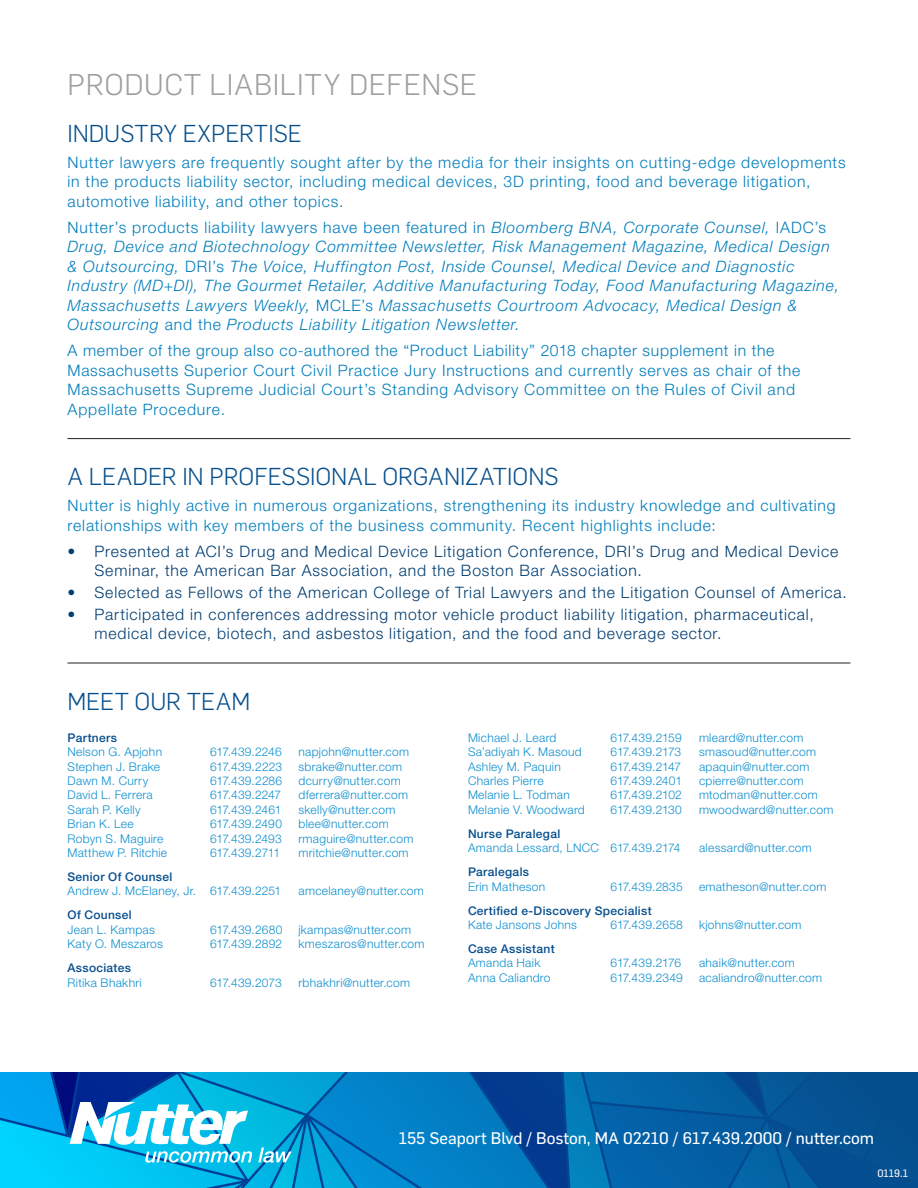
<style>
.page{position:relative;width:918px;height:1188px;background:#fff}
.page>*{position:absolute;margin:0;border:0;box-sizing:border-box;transform-origin:0 0}
.t1{font:300 29.4px "Flama";letter-spacing:.025em;color:#9d9fa2}
.Subheadline{font:300 24px "Flama";color:#064f8d}
.t2{font:16.5px "Flama Basic";color:#fff}
.Body_copy{font:300 15.75px/19.5px "Helvetica Neue LT Std";letter-spacing:.055em;color:#007dbb}
.Body_copy-2{font:italic 300 15.75px/19.5px "Helvetica Neue LT Std";letter-spacing:.055em;color:#007dbb}
.t3{font:300 15.75px/19.5px "Helvetica Neue LT Std";letter-spacing:.055em;color:#003d71}
.t4{font:300 12px "Helvetica Neue LT Std";letter-spacing:.025em;color:#0d8fd0}
.t5{font:500 12px "Helvetica Neue LT Std";letter-spacing:.03em;color:#064f8d}
.t6{font:300 12px "Helvetica Neue LT Std";letter-spacing:-.01em;color:#0d8fd0}
.t7{font:300 12px "Helvetica Neue LT Std";letter-spacing:-.015em;color:#0d8fd0}
.t8{font:10.5px "Flama Basic";color:#fff}
.s1{font-style:normal}
</style>
<div class="page">
<svg style="left:0;top:1072px;width:918px;height:116px;background:#0e7fbd"></svg>
<hr style="left:68px;top:663px;width:782px;height:1px;background:#231f20">
<hr style="left:68px;top:438px;width:782px;height:1px;background:#231f20">
<p class="t1" style="left:67px;top:65px;width:411px">PRODUCT LIABILITY DEFENSE</p>
<p class="Subheadline" style="left:68px;top:117px;width:236px">INDUSTRY EXPERTISE</p>
<p class="Body_copy" style="left:68px;top:152px;width:780px">Nutter lawyers are frequently sought after by the media for their insights on cutting-edge developments in the products liability sector, including medical devices, 3D printing, food and beverage litigation, automotive liability, and other topics.</p>
<p class="Body_copy-2" style="left:68px;top:217px;width:773px"><span class="s1">Nutter’s products liability lawyers have been featured in</span> Bloomberg BNA, Corporate Counsel, <span class="s1">IADC’s </span>Drug, Device and Biotechnology Committee Newsletter, Risk Management Magazine, Medical Design &amp; Outsourcing, <span class="s1">DRI’s</span> The Voice, Huffington Post, Inside Counsel, Medical Device and Diagnostic Industry (MD+DI), The Gourmet Retailer, Additive Manufacturing Today, Food Manufacturing Magazine, Massachusetts Lawyers Weekly, <span class="s1">MCLE’s</span> Massachusetts Courtroom Advocacy, Medical Design &amp; Outsourcing <span class="s1">and the</span> Products Liability Litigation Newsletter.</p>
<p class="Body_copy" style="left:68px;top:341px;width:734px">A member of the group also co-authored the “Product Liability” 2018 chapter supplement in the Massachusetts Superior Court Civil Practice Jury Instructions and currently serves as chair of the Massachusetts Supreme Judicial Court’s Standing Advisory Committee on the Rules of Civil and Appellate Procedure.</p>
<p class="Subheadline" style="left:68px;top:461px;width:493px">A LEADER IN PROFESSIONAL ORGANIZATIONS</p>
<p class="Body_copy" style="left:68px;top:496px;width:770px">Nutter is highly active in numerous organizations, strengthening its industry knowledge and cultivating relationships with key members of the business community. Recent highlights include:</p>
<p class="t3" style="left:94px;top:541px;width:745px;text-indent:-27px">• Presented at ACI’s Drug and Medical Device Litigation Conference, DRI’s Drug and Medical Device<br>Seminar, the American Bar Association, and the Boston Bar Association.</p>
<p class="t3" style="left:68px;top:582px;width:781px">• Selected as Fellows of the American College of Trial Lawyers and the Litigation Counsel of America.</p>
<p class="t3" style="left:94px;top:604px;width:721px;text-indent:-27px">• Participated in conferences addressing motor vehicle product liability litigation, pharmaceutical, medical device, biotech, and asbestos litigation, and the food and beverage sector.</p>
<p class="Subheadline" style="left:68px;top:685px;width:184px">MEET OUR TEAM</p>
<p class="t5" style="left:68px;top:730px;width:51px">Partners</p>
<p class="t4" style="left:68px;top:745px;width:96px">Nelson G. Apjohn</p>
<p class="t4" style="left:210px;top:745px;width:73px">617.439.2246</p>
<p class="t4" style="left:298px;top:745px;width:112px">napjohn@nutter.com</p>
<p class="t4" style="left:68px;top:759px;width:94px">Stephen J. Brake</p>
<p class="t4" style="left:210px;top:759px;width:74px">617.439.2223</p>
<p class="t4" style="left:298px;top:759px;width:105px">sbrake@nutter.com</p>
<p class="t4" style="left:68px;top:773px;width:82px">Dawn M. Curry</p>
<p class="t4" style="left:210px;top:773px;width:74px">617.439.2286</p>
<p class="t4" style="left:298px;top:773px;width:104px">dcurry@nutter.com</p>
<p class="t4" style="left:68px;top:788px;width:87px">David L. Ferrera</p>
<p class="t6" style="left:210px;top:788px;width:73px">617.439.2247</p>
<p class="t4" style="left:298px;top:788px;width:111px">dferrera@nutter.com</p>
<p class="t4" style="left:68px;top:802px;width:75px">Sarah P. Kelly</p>
<p class="t6" style="left:210px;top:802px;width:73px">617.439.2461</p>
<p class="t4" style="left:298px;top:802px;width:98px">skelly@nutter.com</p>
<p class="t4" style="left:68px;top:817px;width:68px">Brian K. Lee</p>
<p class="t4" style="left:210px;top:817px;width:74px">617.439.2490</p>
<p class="t4" style="left:298px;top:817px;width:92px">blee@nutter.com</p>
<p class="t4" style="left:68px;top:831px;width:97px">Robyn S. Maguire</p>
<p class="t4" style="left:210px;top:831px;width:73px">617.439.2493</p>
<p class="t4" style="left:298px;top:831px;width:116px">rmaguire@nutter.com</p>
<p class="t4" style="left:68px;top:845px;width:101px">Matthew P. Ritchie</p>
<p class="t6" style="left:210px;top:845px;width:72px">617.439.2711</p>
<p class="t4" style="left:298px;top:845px;width:112px">mritchie@nutter.com</p>
<p class="t5" style="left:68px;top:870px;width:106px">Senior Of Counsel</p>
<p class="t4" style="left:68px;top:884px;width:215px">Andrew J. McElaney, Jr. 617.439.2251</p>
<p class="t4" style="left:298px;top:884px;width:127px">amcelaney@nutter.com</p>
<p class="t5" style="left:68px;top:908px;width:66px">Of Counsel</p>
<p class="t4" style="left:68px;top:922px;width:89px">Jean L. Kampas</p>
<p class="t4" style="left:210px;top:922px;width:74px">617.439.2680</p>
<p class="t4" style="left:298px;top:922px;width:114px">jkampas@nutter.com</p>
<p class="t4" style="left:68px;top:937px;width:97px">Katy O. Meszaros</p>
<p class="t4" style="left:210px;top:937px;width:74px">617.439.2892</p>
<p class="t4" style="left:298px;top:937px;width:128px">kmeszaros@nutter.com</p>
<p class="t5" style="left:68px;top:961px;width:65px">Associates</p>
<p class="t4" style="left:68px;top:975px;width:76px">Ritika Bhakhri</p>
<p class="t6" style="left:210px;top:975px;width:73px">617.439.2073</p>
<p class="t4" style="left:299px;top:975px;width:113px">rbhakhri@nutter.com</p>
<p class="t4" style="left:468px;top:730px;width:90px">Michael J. Leard</p>
<p class="t6" style="left:610px;top:730px;width:73px">617.439.2159</p>
<p class="t4" style="left:699px;top:730px;width:106px">mleard@nutter.com</p>
<p class="t4" style="left:468px;top:745px;width:115px">Sa’adiyah K. Masoud</p>
<p class="t6" style="left:611px;top:745px;width:72px">617.439.2173</p>
<p class="t4" style="left:699px;top:745px;width:119px">smasoud@nutter.com</p>
<p class="t4" style="left:468px;top:759px;width:94px">Ashley M. Paquin</p>
<p class="t7" style="left:610px;top:759px;width:72px">617.439.2147</p>
<p class="t4" style="left:699px;top:759px;width:112px">apaquin@nutter.com</p>
<p class="t4" style="left:468px;top:773px;width:77px">Charles Pierre</p>
<p class="t6" style="left:610px;top:773px;width:73px">617.439.2401</p>
<p class="t4" style="left:699px;top:773px;width:106px">cpierre@nutter.com</p>
<p class="t4" style="left:468px;top:788px;width:103px">Melanie L. Todman</p>
<p class="t6" style="left:610px;top:788px;width:73px">617.439.2102</p>
<p class="t4" style="left:699px;top:788px;width:120px">mtodman@nutter.com</p>
<p class="t4" style="left:468px;top:802px;width:118px">Melanie V. Woodward</p>
<p class="t6" style="left:610px;top:802px;width:73px">617.439.2130</p>
<p class="t4" style="left:699px;top:802px;width:136px">mwoodward@nutter.com</p>
<p class="t5" style="left:468px;top:826px;width:94px">Nurse Paralegal</p>
<p class="t4" style="left:468px;top:841px;width:214px">Amanda Lessard, LNCC 617.439.2174</p>
<p class="t4" style="left:699px;top:841px;width:114px">alessard@nutter.com</p>
<p class="t5" style="left:468px;top:865px;width:63px">Paralegals</p>
<p class="t4" style="left:468px;top:879px;width:79px">Erin Matheson</p>
<p class="t4" style="left:610px;top:879px;width:74px">617.439.2835</p>
<p class="t4" style="left:699px;top:879px;width:129px">ematheson@nutter.com</p>
<p class="t5" style="left:468px;top:903px;width:185px">Certified e-Discovery Specialist</p>
<p class="t4" style="left:468px;top:917px;width:110px">Kate Jansons Johns</p>
<p class="t4" style="left:610px;top:917px;width:74px">617.439.2658</p>
<p class="t4" style="left:699px;top:917px;width:104px">kjohns@nutter.com</p>
<p class="t5" style="left:468px;top:942px;width:88px">Case Assistant</p>
<p class="t4" style="left:468px;top:956px;width:74px">Amanda Haik</p>
<p class="t7" style="left:610px;top:956px;width:72px">617.439.2176</p>
<p class="t4" style="left:699px;top:956px;width:97px">ahaik@nutter.com</p>
<p class="t4" style="left:468px;top:970px;width:84px">Anna Caliandro</p>
<p class="t4" style="left:610px;top:970px;width:74px">617.439.2349</p>
<p class="t4" style="left:699px;top:970px;width:125px">acaliandro@nutter.com</p>
<p class="t2" style="left:399px;top:1127px;width:477px">155 Seaport Blvd / Boston, MA 02210 / 617.439.2000 / nutter.com</p>
<p class="t8" style="left:878px;top:1166px;width:32px">0119.1</p>
</div>
